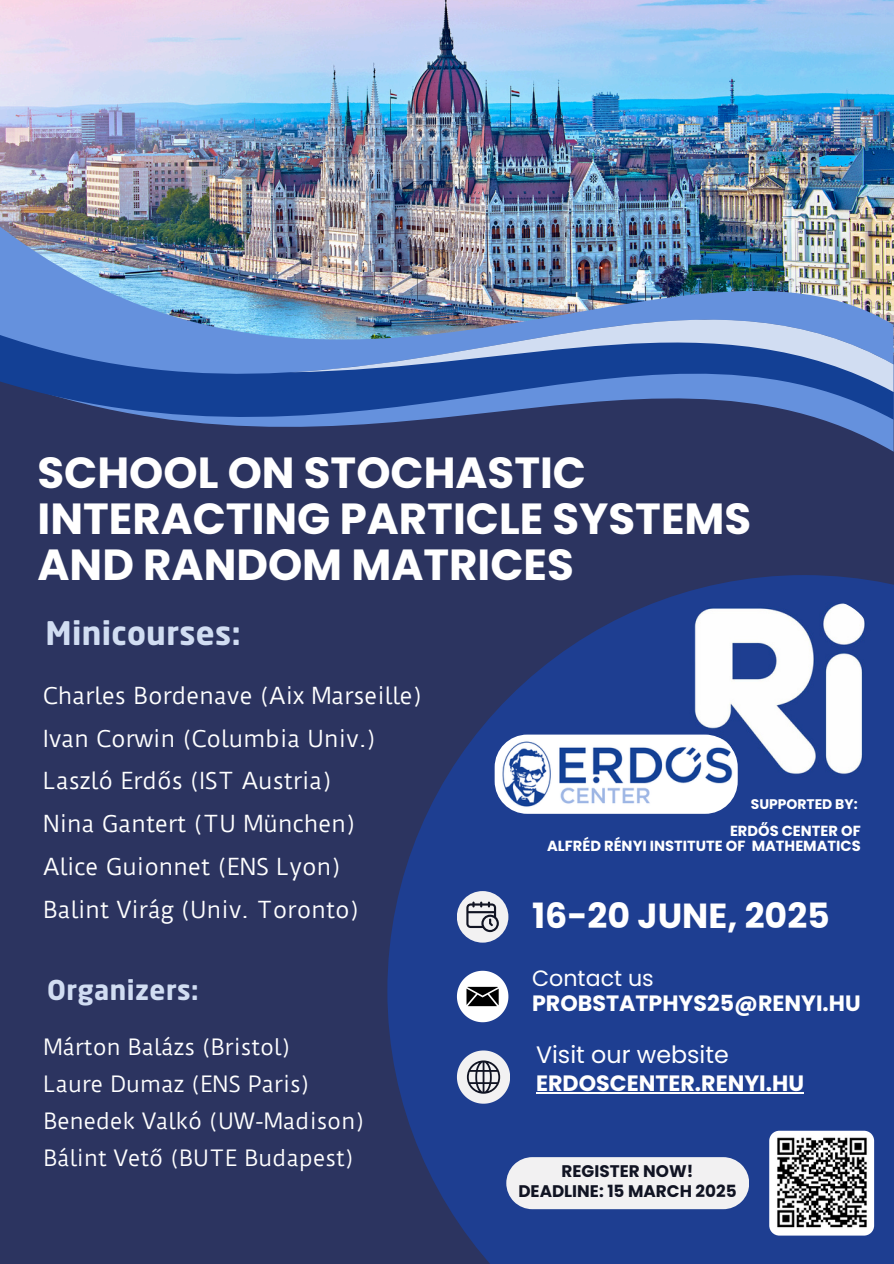
<style>
.page{position:relative;width:894px;height:1264px;background:#fff}
.page>*{position:absolute;margin:0;border:0;box-sizing:border-box;transform-origin:0 0}
.t1{font:700 43.5px/46.2px "Poppins";color:#fff}
.t2{font:700 34.8px "Poppins";color:#fff}
.t3{font:700 32.1px "Neo Sans Pro";letter-spacing:.01em;color:#d1ddf2}
.t4{font:700 27px "Neo Sans Pro";letter-spacing:.015em;color:#d1ddf2}
.t5{font:23.7px "Poppins";color:#fff}
.t6{font:700 22.2px "Poppins";color:#fff}
.t7{font:22.2px "Poppins";color:#fff}
.t8{font:22.05px/42.8px "Duru Sans";color:#fff}
.t9{font:21.15px "Duru Sans";color:#fff}
.t10{font:700 16.8px "Poppins";color:#111423}
.t11{font:700 14.7px "Poppins";color:#fff}
.t12{font:700 13.95px "Poppins";color:#fff}
</style>
<div class="page">
<div style="left:0;top:0;width:893px;height:1263px;background:#2c3460"></div>
<img style="left:0;top:0;width:893px;height:174px">
<svg style="left:387px;top:575px;width:506px;height:688px;fill:#1e3e91"></svg>
<div style="left:456px;top:891px;width:52px;height:51px;background:#f2f1f2;border-radius:50%"></div>
<svg style="left:466px;top:901px;width:32px;height:31px"></svg>
<svg style="left:457px;top:970px;width:51px;height:52px"></svg>
<svg style="left:457px;top:1050px;width:52px;height:53px"></svg>
<hr style="left:536px;top:1091px;width:267px;height:2px;background:#fff">
<img style="left:0;top:174px;width:893px;height:46px">
<img style="left:0;top:220px;width:893px;height:232px">
<img style="left:290px;top:266px;width:603px;height:126px">
<div style="left:506px;top:1157px;width:243px;height:52px;background:#f2f1f2"></div>
<img style="left:769px;top:1130px;width:104px;height:105px">
<img style="left:684px;top:599px;width:189px;height:186px;border-radius:48px">
<img style="left:494px;top:734px;width:243px;height:79px">
<p class="t1" style="left:38px;top:449px;width:715px">SCHOOL ON STOCHASTIC<br>INTERACTING PARTICLE SYSTEMS<br>AND RANDOM MATRICES</p>
<p class="t3" style="left:45px;top:620px;width:196px">Minicourses:</p>
<h2 class="t8" style="left:43px;top:674px;width:380px">Charles Bordenave (Aix Marseille)<br>Ivan Corwin (Columbia Univ.)<br>Laszló Erdős (IST Austria)<br>Nina Gantert (TU München)<br>Alice Guionnet (ENS Lyon)<br>Balint Virág (Univ. Toronto)</h2>
<h5 class="t4" style="left:47px;top:979px;width:153px">Organizers:</h5>
<h6 class="t9" style="left:43px;top:1034px;width:248px">Márton Balázs (Bristol)</h6>
<h5 class="t9" style="left:43px;top:1071px;width:267px">Laure Dumaz (ENS Paris)</h5>
<p class="t9" style="left:43px;top:1108px;width:322px">Benedek Valkó (UW-Madison)</p>
<h6 class="t9" style="left:43px;top:1145px;width:312px">Bálint Vető (BUTE Budapest)</h6>
<p class="t12" style="left:750px;top:794px;width:108px">SUPPORTED BY:</p>
<p class="t11" style="left:729px;top:820px;width:132px">ERDŐS CENTER OF</p>
<p class="t11" style="left:547px;top:835px;width:315px">ALFRÉD RÉNYI INSTITUTE OF MATHEMATICS</p>
<p class="t2" style="left:532px;top:891px;width:299px">16-20 JUNE, 2025</p>
<p class="t7" style="left:532px;top:962px;width:123px">Contact us</p>
<h1 class="t6" style="left:532px;top:988px;width:330px">PROBSTATPHYS25@RENYI.HU</h1>
<p class="t5" style="left:536px;top:1038px;width:194px">Visit our website</p>
<p class="t6" style="left:536px;top:1067px;width:269px">ERDOSCENTER.RENYI.HU</p>
<p class="t10" style="left:561px;top:1159px;width:133px">REGISTER NOW!</p>
<p class="t10" style="left:518px;top:1178px;width:220px">DEADLINE: 15 MARCH 2025</p>
</div>
